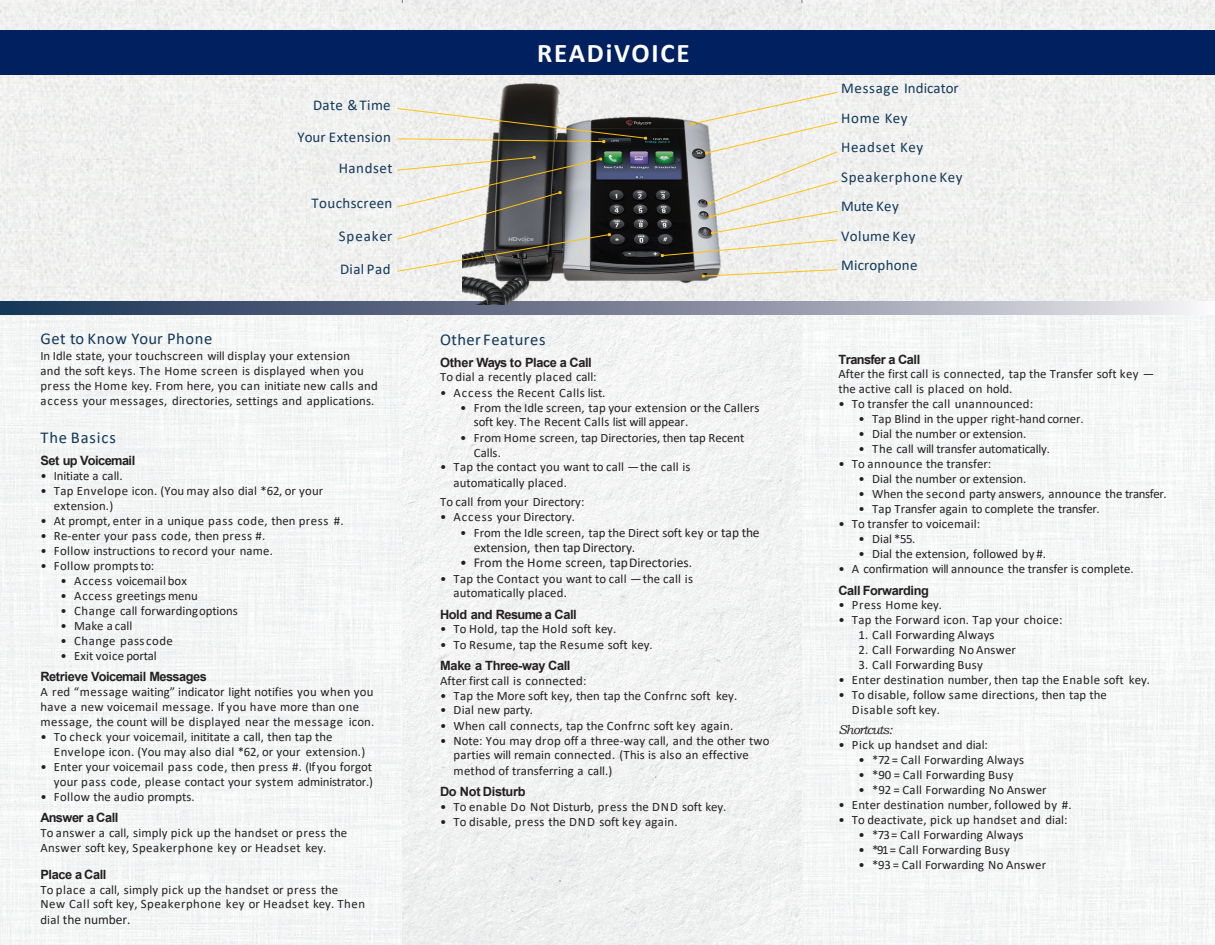
<style>
.page{position:relative;width:1215px;height:945px;background:#fff}
.page>*{position:absolute;margin:0;border:0;box-sizing:border-box;transform-origin:0 0}
.t1{font:700 27px "Calibri";letter-spacing:.065em;color:#fff}
.t2{font:16.5px "Calibri";letter-spacing:.03em;color:#123858}
.t3{font:16.5px "Calibri";letter-spacing:.055em;color:#123858}
.t4{font:15px/29.5px "Calibri";letter-spacing:.03em;color:#123858}
.t5{font:15px "Calibri";letter-spacing:.06em;color:#123858}
.t6{font:13.5px "Calibri";color:#231f20}
.t7{font:12.75px/15px "Calibri";letter-spacing:.01em;color:#231f20}
.t8{font:700 12.75px "Arial";letter-spacing:-.035em;color:#231f20}
.t9{font:12.75px/14.5px "Calibri";letter-spacing:.035em;color:#231f20}
.t10{font:12.75px/15px "Calibri";letter-spacing:.03em;color:#231f20}
.t11{font:12.75px "Calibri";letter-spacing:-.01em;color:#231f20}
.t12{font:12.75px "Calibri";letter-spacing:-.015em;color:#231f20}
.t13{font:12.75px "Calibri";letter-spacing:.04em;color:#231f20}
.t14{font:italic 12.75px "Bookman Old Style";letter-spacing:-.06em;color:#231f20}
.s1{font-size:12.75px}
.s2{font-size:13.5px}
</style>
<div class="page">
<div style="left:0;top:314px;width:1215px;height:631px;background:#f4f6f6"></div>
<img style="left:0;top:303px;width:1193px;height:11px">
<div style="left:802px;top:303px;width:11px;height:642px;background:#f5f7f6"></div>
<div style="left:248px;top:303px;width:154px;height:642px;background:#f4f6f5"></div>
<img style="left:402px;top:303px;width:400px;height:642px">
<div style="left:0;top:0;width:1215px;height:303px;background:#f0f1ef"></div>
<div style="left:0;top:30px;width:1215px;height:45px;background:#002060"></div>
<img style="left:463px;top:79px;width:267px;height:225px">
<svg style="left:702px;top:269px;width:136px;height:9px"></svg>
<svg style="left:397px;top:108px;width:250px;height:35px"></svg>
<svg style="left:397px;top:156px;width:214px;height:116px"></svg>
<svg style="left:661px;top:91px;width:178px;height:166px"></svg>
<p class="t4" style="left:313px;top:89px;width:79px">Date &amp;Time</p>
<p class="t4" style="left:297px;top:122px;width:95px">Your Extension</p>
<p class="t4" style="left:339px;top:152px;width:55px">Handset</p>
<p class="t4" style="left:312px;top:188px;width:82px">Touchscreen</p>
<p class="t5" style="left:339px;top:226px;width:55px">Speaker</p>
<p class="t4" style="left:340px;top:254px;width:52px">Dial Pad</p>
<p class="t2" style="left:40px;top:327px;width:173px">Get to Know Your Phone</p>
<p class="t7" style="left:40px;top:348px;width:325px">In Idle state, your touchscreen will display your extension and the soft keys. The Home screen is displayed when you</p>
<p class="t7" style="left:40px;top:378px;width:339px">press the Home key. From here, you can initiate new calls and access your messages, directories, settings and applications.</p>
<p class="t3" style="left:40px;top:426px;width:77px">The Basics</p>
<p class="t8" style="left:40px;top:452px;width:96px">Set up Voicemail</p>
<p class="t11" style="left:40px;top:467px;width:84px">• Initiate a call.</p>
<p class="t7" style="left:54px;top:483px;width:271px;text-indent:-14px">• Tap Envelope icon. (You may also dial *62, or your extension.)</p>
<p class="t7" style="left:40px;top:513px;width:305px">• At prompt, enter in a unique pass code, then press #.</p>
<p class="t7" style="left:40px;top:528px;width:226px">• Re-enter your pass code, then press #.</p>
<p class="t7" style="left:40px;top:543px;width:234px">• Follow instructions to record your name.</p>
<p class="t7" style="left:40px;top:558px;width:115px">• Follow promptsto:</p>
<p class="t7" style="left:61px;top:573px;width:128px">• Access voicemail box</p>
<p class="t7" style="left:61px;top:588px;width:139px">• Access greetings menu</p>
<p class="t7" style="left:61px;top:603px;width:179px">• Change call forwardingoptions</p>
<p class="t7" style="left:61px;top:618px;width:73px">• Make a call</p>
<p class="t13" style="left:61px;top:632px;width:114px">• Change passcode</p>
<p class="t7" style="left:61px;top:648px;width:98px">• Exit voice portal</p>
<p class="t8" style="left:40px;top:668px;width:168px">Retrieve Voicemail Messages</p>
<p class="t7" style="left:40px;top:684px;width:335px">A red “message waiting” indicator light notifies you when you have a new voicemail message. If you have more than one message, the count will be displayed near the message icon.</p>
<p class="t7" style="left:54px;top:729px;width:313px;text-indent:-13px">• To check your voicemail, inititate a call, then tap the<br>Envelope icon. (You may also dial *62, or your extension.)</p>
<p class="t7" style="left:40px;top:759px;width:334px;text-align:right">• Enter your voicemail pass code, then press #. (If you forgot your pass code, please contact your system administrator.)</p>
<p class="t7" style="left:40px;top:789px;width:156px">• Follow the audio prompts.</p>
<p class="t8" style="left:40px;top:809px;width:80px">Answer a Call</p>
<p class="t10" style="left:40px;top:825px;width:308px">To answer a call, simply pick up the handset or press the<br>Answer soft key, Speakerphone key or Headset key.</p>
<p class="t8" style="left:40px;top:866px;width:68px">Place a Call</p>
<p class="t9" style="left:40px;top:882px;width:326px">To place a call, simply pick up the handset or press the<br>New Call soft key, Speakerphone key or Headset key. Then</p>
<p class="t6" style="left:40px;top:910px;width:92px"><span class="s1">dial</span> the number.</p>
<p class="t1" style="left:537px;top:33px;width:154px">READiVOICE</p>
<p class="t2" style="left:440px;top:328px;width:107px">Other Features</p>
<p class="t8" style="left:440px;top:354px;width:153px">Other Ways to Place a Call</p>
<p class="t7" style="left:440px;top:369px;width:158px">To dial a recently placed call:</p>
<p class="t9" style="left:440px;top:385px;width:167px">• Access the Recent Calls list.</p>
<p class="t7" style="left:474px;top:399px;width:287px;text-indent:-14px">• From the Idle screen, tap your extension or the Callers soft key. The Recent Calls list will appear.</p>
<p class="t7" style="left:474px;top:430px;width:272px;text-indent:-14px">• From Home screen, tap Directories, then tap Recent<br>Calls.</p>
<p class="t7" style="left:454px;top:459px;width:239px;text-indent:-14px">• Tap the contact you want to call —the call is automatically placed.</p>
<p class="t7" style="left:440px;top:494px;width:146px">To call from your Directory:</p>
<p class="t7" style="left:440px;top:509px;width:136px">• Access your Directory.</p>
<p class="t7" style="left:460px;top:525px;width:301px">• From the Idle screen, tap the Direct soft key or <span class="s2">tap the</span></p>
<p class="t6" style="left:474px;top:538px;width:163px">extension, then tapDirectory.</p>
<p class="t6" style="left:460px;top:554px;width:234px">• From the Home screen, tapDirectories.</p>
<p class="t7" style="left:454px;top:570px;width:241px;text-indent:-13px">• Tap the Contact you want to call —the call is automatically placed.</p>
<p class="t8" style="left:440px;top:606px;width:138px">Hold and Resume a Call</p>
<p class="t7" style="left:440px;top:621px;width:178px">• To Hold, tap the Hold soft key.</p>
<p class="t7" style="left:440px;top:637px;width:214px">• To Resume, tap the Resume soft key.</p>
<p class="t8" style="left:440px;top:657px;width:132px">Make a Three-way Call</p>
<p class="t7" style="left:440px;top:673px;width:148px">After first call is connected:</p>
<p class="t7" style="left:440px;top:687px;width:299px">• Tap the More soft key, then tap the Confrnc soft key.</p>
<p class="t7" style="left:440px;top:702px;width:95px">• Dial new party.</p>
<p class="t7" style="left:440px;top:718px;width:295px">• When call connects, tap the Confrnc soft key again.</p>
<p class="t7" style="left:454px;top:732px;width:317px;text-indent:-14px">• Note: You may drop off a three-way call, and the other two parties will remain connected. (This is also an effective method of transferring a call.)</p>
<p class="t8" style="left:440px;top:783px;width:87px">Do Not Disturb</p>
<p class="t7" style="left:440px;top:799px;width:288px">• To enable Do Not Disturb, press the DND soft key.</p>
<p class="t7" style="left:440px;top:813px;width:239px">• To disable, press the DND soft key again.</p>
<p class="t4" style="left:841px;top:73px;width:123px">Message Indicator<br>Home Key<br>Headset Key<br>Speakerphone Key<br>Mute Key</p>
<p class="t4" style="left:841px;top:221px;width:78px">Volume Key<br>Microphone</p>
<p class="t8" style="left:838px;top:350px;width:83px">Transfer a Call</p>
<p class="t7" style="left:838px;top:366px;width:317px">After the first call is connected, tap the Transfer soft key — the active call is placed on hold.</p>
<p class="t7" style="left:838px;top:396px;width:196px">• To transfer the call unannounced:</p>
<p class="t7" style="left:859px;top:411px;width:226px">• Tap Blind in the upper right-hand corner.</p>
<p class="t7" style="left:859px;top:426px;width:169px">• Dial the number or extension.</p>
<p class="t12" style="left:859px;top:440px;width:193px">• The call will transfer automatically.</p>
<p class="t7" style="left:838px;top:456px;width:154px">• To announce the transfer:</p>
<p class="t7" style="left:859px;top:471px;width:169px">• Dial the number or extension.</p>
<p class="t7" style="left:859px;top:486px;width:310px">• When the second party answers, announce the transfer.</p>
<p class="t7" style="left:859px;top:501px;width:243px">• Tap Transfer again to complete the transfer.</p>
<p class="t7" style="left:838px;top:516px;width:143px">• To transfer to voicemail:</p>
<p class="t7" style="left:859px;top:531px;width:58px">• Dial *55.</p>
<p class="t7" style="left:859px;top:546px;width:189px">• Dial the extension, followed by #.</p>
<p class="t11" style="left:838px;top:560px;width:297px">• A confirmation will announce the transfer is complete.</p>
<p class="t8" style="left:838px;top:581px;width:92px">Call Forwarding</p>
<p class="t13" style="left:838px;top:596px;width:105px">• Press Home key.</p>
<p class="t7" style="left:838px;top:612px;width:226px">• Tap the Forward icon. Tap your choice:</p>
<p class="t7" style="left:859px;top:627px;width:138px">1. Call Forwarding Always</p>
<p class="t7" style="left:859px;top:642px;width:159px">2. Call Forwarding No Answer</p>
<p class="t7" style="left:859px;top:657px;width:126px">3. Call Forwarding Busy</p>
<p class="t7" style="left:838px;top:672px;width:313px">• Enter destination number, then tap the Enable soft key.</p>
<p class="t7" style="left:852px;top:687px;width:256px;text-indent:-14px">• To disable, follow same directions, then tap the<br>Disable soft key.</p>
<p class="t14" style="left:838px;top:721px;width:56px">Shortcuts:</p>
<p class="t7" style="left:838px;top:737px;width:151px">• Pick up handset and dial:</p>
<p class="t7" style="left:859px;top:752px;width:167px">• *72 = Call Forwarding Always</p>
<p class="t7" style="left:859px;top:767px;width:157px">• *90 = Call Forwarding Busy</p>
<p class="t7" style="left:859px;top:782px;width:190px">• *92 = Call Forwarding No Answer</p>
<p class="t7" style="left:838px;top:797px;width:235px">• Enter destination number, followed by #.</p>
<p class="t7" style="left:838px;top:812px;width:231px">• To deactivate, pick up handset and dial:</p>
<p class="t7" style="left:859px;top:827px;width:167px">• *73 = Call Forwarding Always</p>
<p class="t7" style="left:859px;top:842px;width:153px">• *91 = Call Forwarding Busy</p>
<p class="t7" style="left:859px;top:857px;width:189px">• *93 = Call Forwarding No Answer</p>
</div>
